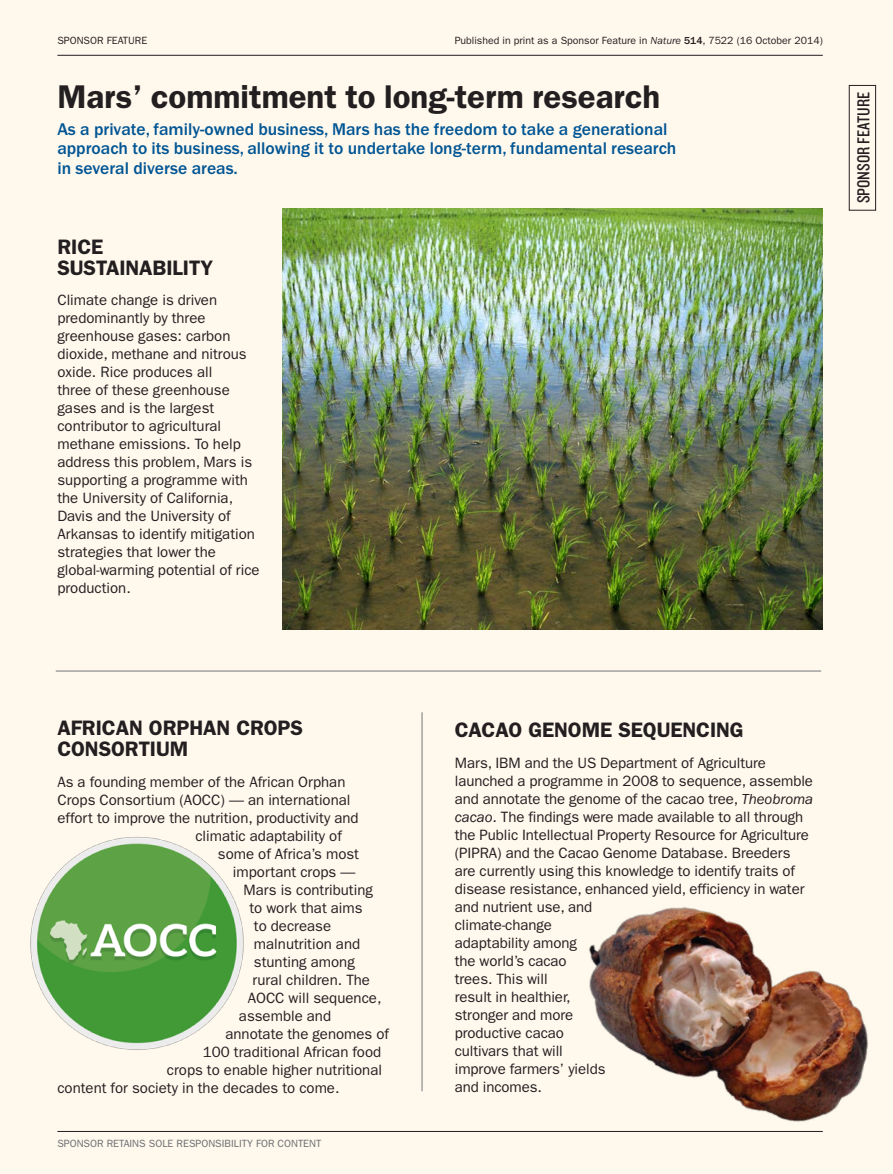
<style>
.page{position:relative;width:893px;height:1174px;background:#fef8ed}
.page>*{position:absolute;margin:0;border:0;box-sizing:border-box;transform-origin:0 0}
.Lindau_Main_Heading{font:600 33px "ITC Franklin Gothic Std";color:#231f20}
.Crosshead{font:600 21px/21px "ITC Franklin Gothic Std";letter-spacing:-.005em;color:#231f20}
.t1{font:18px "Knockout 29 Junior Ltweight";color:#231f20}
.Lindau_SubHead{font:500 17.55px/19.5px "ITC Franklin Gothic Std";color:#005594}
.Body_First{font:15px/18px "ITC Franklin Gothic Std";color:#231f20}
.t2{font:10.5px "ITC Franklin Gothic Std";color:#231f20}
.t3{font:10.5px "ITC Franklin Gothic Std";color:#6c6d70}
.s1{font-style:italic}
.s2{font-weight:500}
</style>
<div class="page">
<img style="left:282px;top:208px;width:541px;height:422px">
<img style="left:30px;top:837px;width:214px;height:213px">
<img style="left:589px;top:907px;width:280px;height:215px">
<hr style="left:56px;top:671px;width:765px;height:1px;background:#76787b">
<hr style="left:422px;top:712px;width:1px;height:379px;background:#76787b">
<div style="left:849px;top:85px;width:27px;height:126px;border:1px solid #231f20"></div>
<hr style="left:57px;top:55px;width:766px;height:1px;background:#231f20">
<hr style="left:57px;top:1131px;width:766px;height:1px;background:#231f20">
<p class="t2" style="left:57px;top:34px;width:91px">SPONSOR FEATURE</p>
<p class="t2" style="left:455px;top:34px;width:370px">Published in print as a Sponsor Feature in <span class="s1">Nature</span> <span class="s2">514</span>, 7522 (16 October 2014)</p>
<p class="Lindau_Main_Heading" style="left:57px;top:77px;width:604px">Mars’ commitment to long-term research</p>
<p class="Lindau_SubHead" style="left:57px;top:119px;width:621px">As a private, family-owned business, Mars has the freedom to take a generational approach to its business, allowing it to undertake long-term, fundamental research in several diverse areas.</p>
<p class="Crosshead" style="left:57px;top:236px;width:157px">RICE<br>SUSTAINABILITY</p>
<p class="Body_First" style="left:57px;top:291px;width:204px">Climate change is driven predominantly by three greenhouse gases: carbon dioxide, methane and nitrous oxide. Rice produces all<br>three of these greenhouse gases and is the largest contributor to agricultural methane emissions. To help address this problem, Mars is supporting a programme with the University of California,<br>Davis and the University of<br>Arkansas to identify mitigation strategies that lower the global-warming potential of rice production.</p>
<p class="t1" style="left:852px;top:203px;width:113px;rotate:-90deg">SPONSOR FEATURE</p>
<p class="Crosshead" style="left:57px;top:717px;width:247px">AFRICAN ORPHAN CROPS<br>CONSORTIUM</p>
<p class="Body_First" style="left:57px;top:773px;width:290px">As a founding member of the African Orphan</p>
<p class="Body_First" style="left:57px;top:791px;width:295px">Crops Consortium (AOCC) — an international</p>
<p class="Body_First" style="left:57px;top:809px;width:303px">effort to improve the nutrition, productivity and</p>
<p class="Body_First" style="left:195px;top:827px;width:148px">climatic adaptability of</p>
<p class="Body_First" style="left:218px;top:845px;width:143px">some of Africa’s most</p>
<p class="Body_First" style="left:233px;top:863px;width:124px">important crops —</p>
<p class="Body_First" style="left:243px;top:881px;width:131px">Mars is contributing</p>
<p class="Body_First" style="left:249px;top:899px;width:115px">to work that aims</p>
<p class="Body_First" style="left:254px;top:917px;width:79px">to decrease</p>
<p class="Body_First" style="left:254px;top:935px;width:108px">malnutrition and</p>
<p class="Body_First" style="left:254px;top:953px;width:102px">stunting among</p>
<p class="Body_First" style="left:252px;top:971px;width:119px">rural children. The</p>
<p class="Body_First" style="left:248px;top:989px;width:135px">AOCC will sequence,</p>
<p class="Body_First" style="left:239px;top:1007px;width:94px">assemble and</p>
<p class="Body_First" style="left:225px;top:1025px;width:165px">annotate the genomes of</p>
<p class="Body_First" style="left:203px;top:1043px;width:180px">100 traditional African food</p>
<p class="Body_First" style="left:167px;top:1061px;width:217px">crops to enable higher nutritional</p>
<p class="Body_First" style="left:57px;top:1079px;width:284px">content for society in the decades to come.</p>
<p class="t3" style="left:57px;top:1137px;width:265px">SPONSOR RETAINS SOLE RESPONSIBILITY FOR CONTENT</p>
<p class="Crosshead" style="left:455px;top:719px;width:290px">CACAO GENOME SEQUENCING</p>
<p class="Body_First" style="left:455px;top:753px;width:360px">Mars, IBM and the US Department of Agriculture launched a programme in 2008 to sequence, assemble and annotate the genome of the cacao tree, <span class="s1">Theobroma cacao</span>. The findings were made available to all through the Public Intellectual Property Resource for Agriculture (PIPRA) and the Cacao Genome Database. Breeders are currently using this knowledge to identify traits of disease resistance, enhanced yield, efficiency in water and nutrient use, and<br>climate-change<br>adaptability among<br>the world’s cacao<br>trees. This will<br>result in healthier,<br>stronger and more<br>productive cacao<br>cultivars that will<br>improve farmers’ yields<br>and incomes.</p>
</div>
